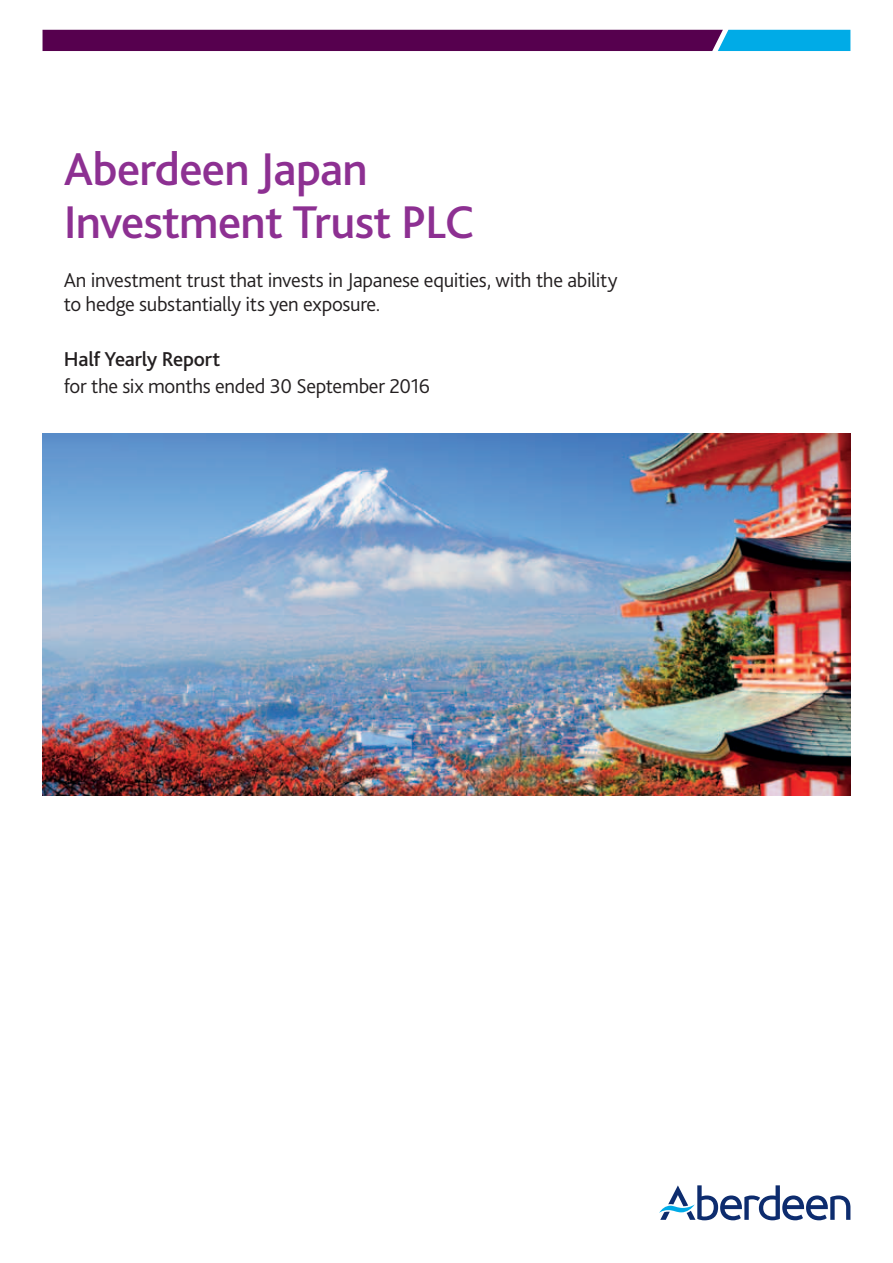
<style>
.page{position:relative;width:893px;height:1263px;background:#fff}
.page>*{position:absolute;margin:0;border:0;box-sizing:border-box;transform-origin:0 0}
.t1{font:500 48px/52.5px "Bliss 2";letter-spacing:-.015em;color:#8d3092}
.t2{font:300 21px/24px "Bliss 2";letter-spacing:-.015em;color:#231f20}
.t3{font:500 21px "Bliss 2";letter-spacing:-.01em;color:#231f20}
</style>
<div class="page">
<svg style="left:659px;top:1185px;width:191px;height:35px"></svg>
<svg style="left:43px;top:30px;width:807px;height:21px;background:#491c67"></svg>
<img style="left:43px;top:434px;width:807px;height:361px">
<h1 class="t1" style="left:64px;top:148px;width:412px">Aberdeen Japan<br>Investment Trust PLC</h1>
<p class="t2" style="left:64px;top:270px;width:555px">An investment trust that invests in Japanese equities, with the ability to hedge substantially its yen exposure.</p>
<p class="t3" style="left:64px;top:351px;width:158px">Half Yearly Report</p>
<p class="t2" style="left:64px;top:376px;width:368px">for the six months ended 30 September 2016</p>
</div>
